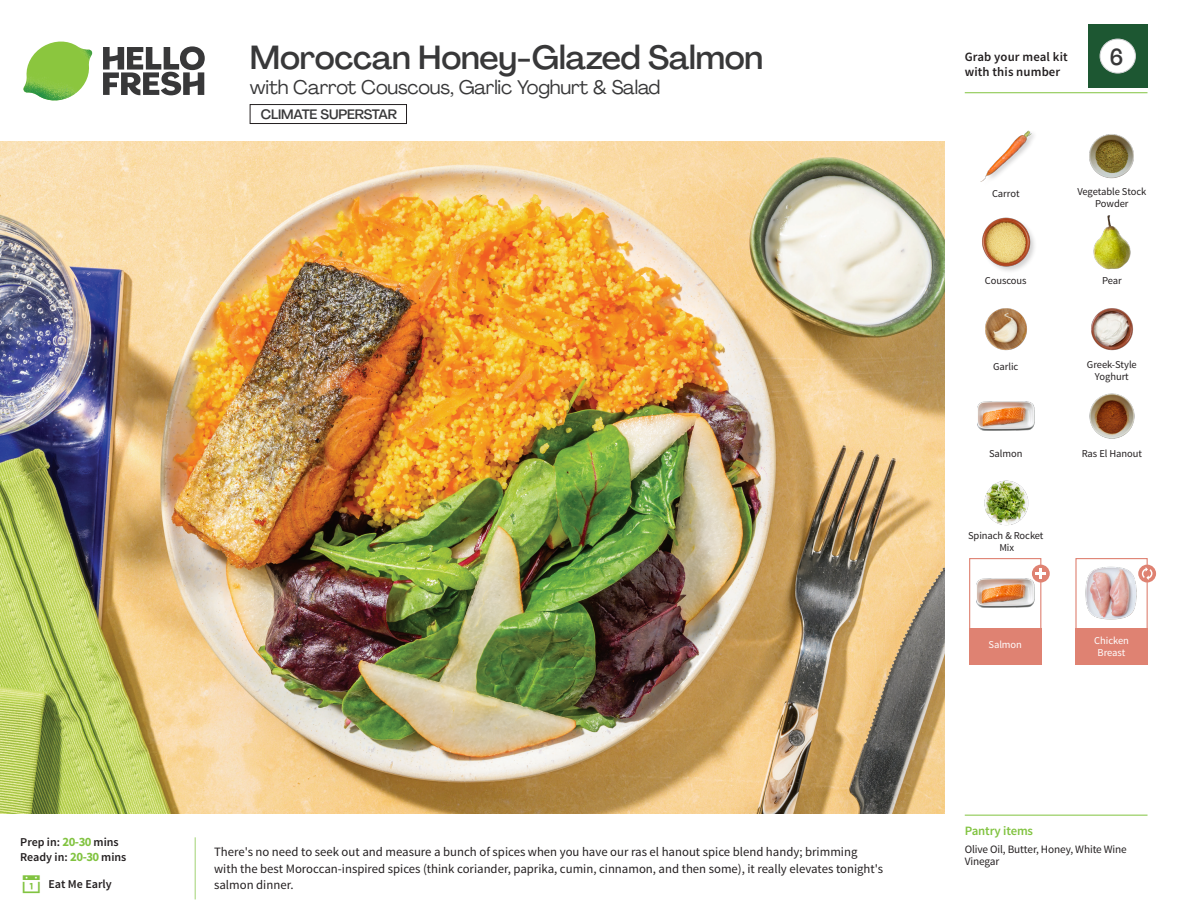
<style>
.page{position:relative;width:1188px;height:918px;background:#fff}
.page>*{position:absolute;margin:0;border:0;box-sizing:border-box;transform-origin:0 0}
._15_Titel_UK{font:500 33px "Agrandir";letter-spacing:-.01em;color:#383839}
._002_Label_Nr{font:500 22.8px "Agrandir";color:#383839;scale:.94 1}
._15_Titel_UK-2{font:19.5px "Agrandir";letter-spacing:-.01em;color:#383839}
.t1{font:500 13.5px "Agrandir";letter-spacing:-.01em;color:#383839}
.Step_6_Text_AU{font:12.75px/16.5px "Source Sans Pro";color:#231f20}
.t2{font:600 12.75px/15px "Source Sans Pro";letter-spacing:.01em;color:#231f20}
._04_Headers_Front{font:600 12.75px "Source Sans Pro";letter-spacing:-.01em;color:#81c340}
._04_Intro{font:600 12px "Source Sans Pro";color:#231f20}
._05_Pantry{font:11.25px/12px "Source Sans Pro";letter-spacing:-.01em;color:#231f20}
._18_FRONT_ingredients{font:10.5px/12px "Source Sans Pro";letter-spacing:-.005em;color:#231f20;text-align:center}
._18_FRONT_ingredients-2{font:10.5px/12px "Source Sans Pro";letter-spacing:-.005em;color:#fff;text-align:center}
.s1{font-weight:700;font-size:12.75px;color:#81c340}
</style>
<div class="page">
<svg style="left:103px;top:46px;width:102px;height:49px"></svg>
<img style="left:23px;top:42px;width:69px;height:59px">
<img style="left:0;top:142px;width:945px;height:672px">
<div style="left:1075px;top:558px;width:73px;height:72px;border:1px solid #df8272"></div>
<div style="left:1075px;top:628px;width:73px;height:37px;background:#df8272"></div>
<div style="left:969px;top:628px;width:72px;height:37px;background:#df8272"></div>
<img style="left:1085px;top:566px;width:54px;height:54px">
<div style="left:969px;top:558px;width:72px;height:72px;border:1px solid #df8272"></div>
<img style="left:977px;top:568px;width:57px;height:40px">
<div style="left:1032px;top:565px;width:18px;height:18px;background:#df8272;border-radius:50%"></div>
<svg style="left:1036px;top:568px;width:10px;height:11px"></svg>
<svg style="left:1138px;top:565px;width:18px;height:18px"></svg>
<svg style="left:1142px;top:567px;width:10px;height:13px"></svg>
<img style="left:1091px;top:308px;width:42px;height:43px">
<img style="left:1089px;top:393px;width:46px;height:46px">
<img style="left:977px;top:401px;width:57px;height:30px">
<img style="left:984px;top:480px;width:45px;height:46px">
<img style="left:985px;top:308px;width:42px;height:43px">
<img style="left:1089px;top:134px;width:45px;height:45px">
<img style="left:1093px;top:215px;width:38px;height:55px">
<img style="left:980px;top:130px;width:54px;height:52px">
<div style="left:981px;top:217px;width:56px;height:57px;background:#231f20;opacity:.2"></div>
<img style="left:981px;top:217px;width:50px;height:51px">
<hr style="left:965px;top:815px;width:183px;height:1px;background:#81c340">
<hr style="left:965px;top:92px;width:183px;height:1px;background:#81c340">
<div style="left:1088px;top:24px;width:60px;height:64px;background:#1d5732"></div>
<div style="left:1100px;top:39px;width:35px;height:34px;background:#fff;border-radius:50%"></div>
<div style="left:1100px;top:39px;width:36px;height:34px;border:1px solid #d1d2d4;border-radius:50%"></div>
<div style="left:250px;top:104px;width:157px;height:20px;border:1px solid #231f20"></div>
<p class="_04_Intro" style="left:20px;top:835px;width:100px">Prep in: <span class="s1">20-30</span> mins</p>
<p class="_04_Intro" style="left:20px;top:850px;width:108px">Ready in: <span class="s1">20-30</span> mins</p>
<p class="_04_Intro" style="left:48px;top:876px;width:65px">Eat Me Early</p>
<p class="_15_Titel_UK" style="left:250px;top:37px;width:515px">Moroccan Honey-Glazed Salmon</p>
<p class="_15_Titel_UK-2" style="left:250px;top:75px;width:412px">with Carrot Couscous, Garlic Yoghurt &amp; Salad</p>
<p class="t1" style="left:261px;top:106px;width:138px">CLIMATE SUPERSTAR</p>
<p class="Step_6_Text_AU" style="left:214px;top:844px;width:671px">There's no need to seek out and measure a bunch of spices when you have our ras el hanout spice blend handy; brimming with the best Moroccan-inspired spices (think coriander, paprika, cumin, cinnamon, and then some), it really elevates tonight's salmon dinner.</p>
<p class="t2" style="left:965px;top:50px;width:104px">Grab your meal kit with this number</p>
<p class="_002_Label_Nr" style="left:1110px;top:43px;width:16px">6</p>
<p class="_18_FRONT_ingredients" style="left:992px;top:188px;width:29px">Carrot</p>
<p class="_18_FRONT_ingredients" style="left:1077px;top:186px;width:71px">Vegetable Stock<br>Powder</p>
<p class="_18_FRONT_ingredients" style="left:985px;top:274px;width:43px">Couscous</p>
<p class="_18_FRONT_ingredients" style="left:1102px;top:274px;width:21px">Pear</p>
<p class="_18_FRONT_ingredients" style="left:993px;top:361px;width:27px">Garlic</p>
<p class="_18_FRONT_ingredients" style="left:1087px;top:358px;width:51px">Greek-Style<br>Yoghurt</p>
<p class="_18_FRONT_ingredients" style="left:989px;top:448px;width:35px">Salmon</p>
<p class="_18_FRONT_ingredients" style="left:1082px;top:448px;width:62px">Ras El Hanout</p>
<p class="_18_FRONT_ingredients" style="left:968px;top:530px;width:77px">Spinach &amp; Rocket<br>Mix</p>
<p class="_18_FRONT_ingredients-2" style="left:988px;top:639px;width:35px">Salmon</p>
<p class="_18_FRONT_ingredients-2" style="left:1094px;top:635px;width:36px">Chicken<br>Breast</p>
<p class="_04_Headers_Front" style="left:965px;top:822px;width:70px">Pantry items</p>
<p class="_05_Pantry" style="left:965px;top:844px;width:164px">Olive Oil, Butter, Honey, White Wine<br>Vinegar</p>
</div>
